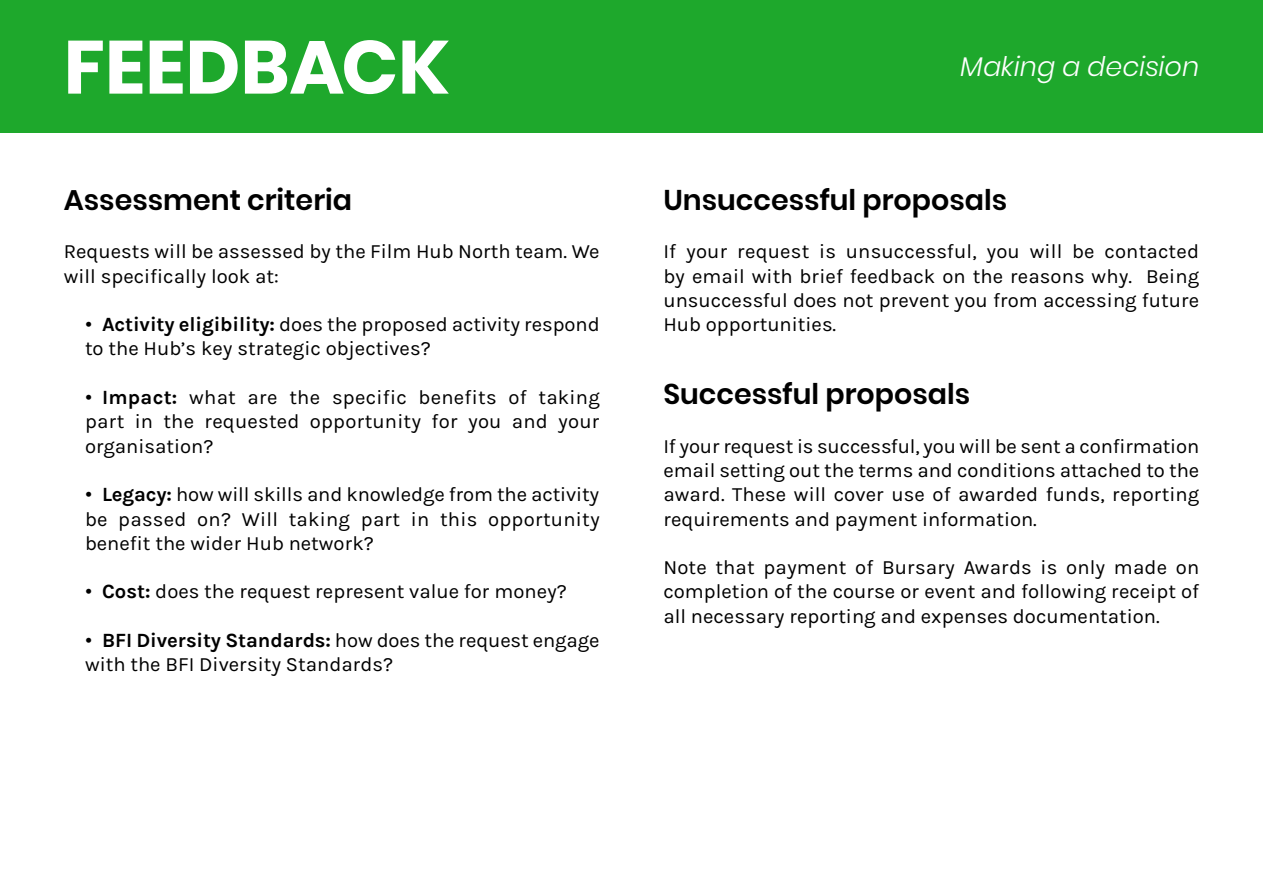
<style>
.page{position:relative;width:1263px;height:893px;background:#fff}
.page>*{position:absolute;margin:0;border:0;box-sizing:border-box;transform-origin:0 0}
.Paragraph_Style_7{font:700 75px "Poppins";color:#fff}
.Paragraph_Style_9{font:600 28.5px "Poppins";color:#000}
.Sub-header_Text{font:italic 300 27px "Poppins";color:#fff}
.Body_Text{font:20.25px/24.3px "Karla";color:#000;text-align:justify}
.s1{font-family:"Poppins"}
.s2{font-weight:700}
</style>
<div class="page">
<div style="left:0;top:0;width:1263px;height:133px;background:#1ea82c"></div>
<p class="Paragraph_Style_7" style="left:64px;top:24px;width:387px">FEEDBACK</p>
<p class="Paragraph_Style_9" style="left:64px;top:183px;width:290px">Assessment criteria</p>
<p class="Body_Text" style="left:64px;top:240px;width:537px">Requests will be assessed by the Film Hub North team. We will specifically look at:</p>
<p class="Body_Text" style="left:85px;top:313px;width:516px"><span class="s1">•</span> <span class="s2">Activity eligibility:</span> does the proposed activity respond to the Hub’s key strategic objectives?</p>
<p class="Body_Text" style="left:85px;top:385px;width:516px"><span class="s1">•</span> <span class="s2">Impact:</span> what are the specific benefits of taking part in the requested opportunity for you and your organisation?</p>
<p class="Body_Text" style="left:85px;top:483px;width:516px"><span class="s1">•</span> <span class="s2">Legacy:</span> how will skills and knowledge from the activity be passed on? Will taking part in this opportunity benefit the wider Hub network?</p>
<p class="Body_Text" style="left:85px;top:580px;width:483px"><span class="s1">•</span> <span class="s2">Cost:</span> does the request represent value for money?</p>
<p class="Body_Text" style="left:85px;top:628px;width:516px"><span class="s1">•</span> <span class="s2">BFI Diversity Standards:</span> how does the request engage with the BFI Diversity Standards?</p>
<p class="Sub-header_Text" style="left:960px;top:51px;width:240px">Making a decision</p>
<p class="Paragraph_Style_9" style="left:663px;top:183px;width:345px">Unsuccessful proposals</p>
<p class="Body_Text" style="left:663px;top:240px;width:537px">If your request is unsuccessful, you will be contacted by email with brief feedback on the reasons why. Being unsuccessful does not prevent you from accessing future Hub opportunities.</p>
<p class="Paragraph_Style_9" style="left:663px;top:377px;width:308px">Successful proposals</p>
<p class="Body_Text" style="left:663px;top:434px;width:537px">If your request is successful, you will be sent a confirmation email setting out the terms and conditions attached to the award. These will cover use of awarded funds, reporting requirements and payment information.</p>
<p class="Body_Text" style="left:663px;top:556px;width:537px">Note that payment of Bursary Awards is only made on completion of the course or event and following receipt of all necessary reporting and expenses documentation.</p>
</div>
